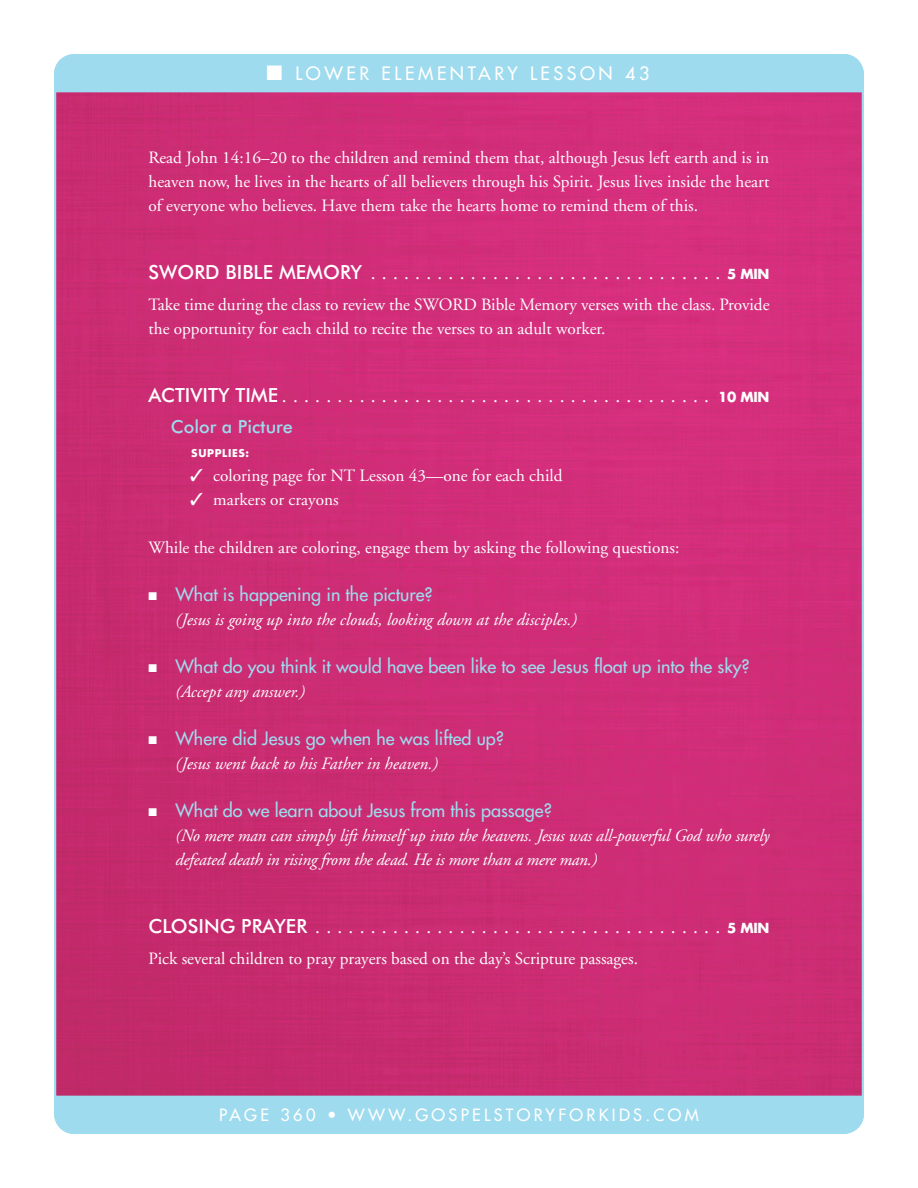
<style>
.page{position:relative;width:918px;height:1188px;background:#fff}
.page>*{position:absolute;margin:0;border:0;box-sizing:border-box;transform-origin:0 0}
.SUB_1{font:19.5px "Adobe Garamond";color:#fff}
.t1{font:18px "Futura";color:#9edbee}
.t2{font:18px "Futura";letter-spacing:.2em;color:#fff}
.LS_Subhead_2{font:500 18px "Futura BT";color:#9edbee}
.TXT{font:17.25px/24px "Adobe Garamond";color:#fff;text-align:justify}
.Bulleted_Answer{font:italic 17.25px/24px "Adobe Garamond";letter-spacing:-.015em;color:#fff}
.t3{font:16.5px "Futura";letter-spacing:.2em;color:#fff}
.LS_Supply_List_Inden{font:700 10.5px "Futura";letter-spacing:.06em;color:#fff}
.s1{font-family:"Futura BT";font-weight:500}
.s2{font-family:"Futura";font-weight:700;font-size:13.5px}
.s3{color:#fff}
</style>
<div class="page">
<img style="left:57px;top:92px;width:804px;height:1004px">
<div style="left:54px;top:54px;width:810px;height:38px;background:#9edbee"></div>
<div style="left:54px;top:1096px;width:810px;height:38px;background:#9edbee"></div>
<p class="t2" style="left:266px;top:62px;width:385px">■ LOWER ELEMENTARY LESSON 43</p>
<p class="TXT" style="left:148px;top:146px;width:622px">Read John 14:16–20 to the children and remind them that, although Jesus left earth and is in heaven now, he lives in the hearts of all believers through his Spirit. Jesus lives inside the heart of everyone who believes. Have them take the hearts home to remind them of this.</p>
<p class="SUB_1" style="left:148px;top:263px;width:623px"><span class="s1">SWORD BIBLE MEMORY</span> ................................ <span class="s2">5 MIN</span></p>
<p class="TXT" style="left:148px;top:293px;width:623px">Take time during the class to review the SWORD Bible Memory verses with the class. Provide the opportunity for each child to recite the verses to an adult worker.</p>
<p class="SUB_1" style="left:148px;top:386px;width:623px"><span class="s1">ACTIVITY TIME</span>....................................... <span class="s2">10 MIN</span></p>
<p class="LS_Subhead_2" style="left:171px;top:416px;width:123px">Color a Picture</p>
<p class="LS_Supply_List_Inden" style="left:191px;top:446px;width:60px">SUPPLIES:</p>
<p class="TXT" style="left:190px;top:464px;width:374px">✓ coloring page for NT Lesson 43—one for each child</p>
<p class="TXT" style="left:190px;top:488px;width:150px">✓ markers or crayons</p>
<p class="TXT" style="left:148px;top:536px;width:532px">While the children are coloring, engage them by asking the following questions:</p>
<p class="t1" style="left:148px;top:583px;width:286px"><span class="s3">■</span> What is happening in the picture?</p>
<p class="Bulleted_Answer" style="left:176px;top:608px;width:403px">(Jesus is going up into the clouds, looking down at the disciples.)</p>
<p class="t1" style="left:148px;top:655px;width:603px"><span class="s3">■</span> What do you think it would have been like to see Jesus float up into the sky?</p>
<p class="Bulleted_Answer" style="left:176px;top:680px;width:131px">(Accept any answer.)</p>
<p class="t1" style="left:148px;top:727px;width:357px"><span class="s3">■</span> Where did Jesus go when he was lifted up?</p>
<p class="Bulleted_Answer" style="left:176px;top:752px;width:264px">(Jesus went back to his Father in heaven.)</p>
<p class="t1" style="left:148px;top:799px;width:405px"><span class="s3">■</span> What do we learn about Jesus from this passage?</p>
<p class="Bulleted_Answer" style="left:176px;top:824px;width:596px">(No mere man can simply lift himself up into the heavens. Jesus was all-powerful God who surely defeated death in rising from the dead. He is more than a mere man.)</p>
<p class="SUB_1" style="left:148px;top:917px;width:623px"><span class="s1">CLOSING PRAYER</span>..................................... <span class="s2">5 MIN</span></p>
<p class="TXT" style="left:148px;top:947px;width:491px">Pick several children to pray prayers based on the day’s Scripture passages.</p>
<p class="t3" style="left:219px;top:1104px;width:481px">PAGE 360 • WWW.GOSPELSTORYFORKIDS.COM</p>
</div>
